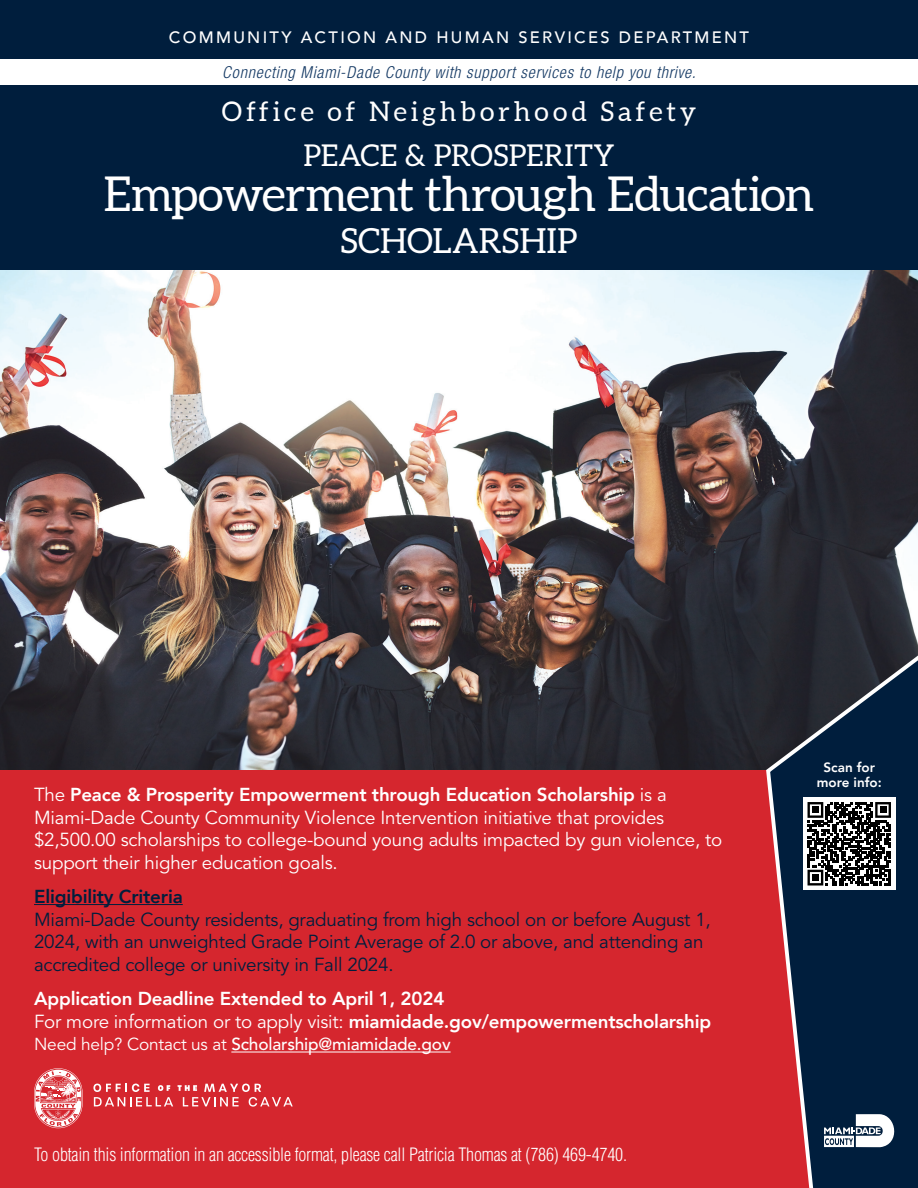
<style>
.page{position:relative;width:918px;height:1188px;background:#fff}
.page>*{position:absolute;margin:0;border:0;box-sizing:border-box;transform-origin:0 0}
.t1{font:48px "Aleo";letter-spacing:-.025em;color:#fff}
.t2{font:34.5px "Aleo";color:#fff}
.t3{font:30px "Aleo";letter-spacing:.01em;color:#fff}
.t4{font:27px "Aleo";letter-spacing:.14em;color:#fff}
.t5{font:18.75px/22.5px "Avenir LT Std";letter-spacing:-.01em;color:#fff}
.t6{font:18.75px/22.5px "Avenir LT Std";letter-spacing:-.01em;color:#001e3d}
.t7{font:800 18.75px "Avenir";letter-spacing:-.01em;color:#fff}
.t8{font:800 18.75px "Avenir";letter-spacing:-.01em;color:#001e3d}
.t9{font:300 condensed 18px "Helvetica LT Std";letter-spacing:-.01em;color:#fff}
.t10{font:500 17.25px "Avenir LT Std";letter-spacing:-.01em;color:#fff}
.PROGRAM{font:italic 300 condensed 16.5px "Helvetica Neue LT Std";letter-spacing:.045em;color:#133863}
.t11{font:500 16.5px "Avenir";letter-spacing:.14em;color:#fff}
.t12{font:800 13.5px/15px "Avenir LT";color:#fff;text-align:center}
.s1{font-family:"Avenir";font-weight:800}
.s2{font-family:"Avenir LT Std";font-weight:400}
.s3{font-weight:400}
</style>
<div class="page">
<img style="left:0;top:270px;width:918px;height:501px">
<div style="left:0;top:771px;width:918px;height:417px;background:#d5262e"></div>
<svg style="left:763px;top:613px;width:155px;height:575px;background:#2c283e"></svg>
<hr style="left:34px;top:904px;width:149px;height:1px;background:#001e3d">
<hr style="left:231px;top:1052px;width:220px;height:1px;background:#fff">
<div style="left:0;top:0;width:918px;height:270px;background:#001e3d"></div>
<svg style="left:824px;top:1114px;width:77px;height:34px;background:#8694a3"></svg>
<div style="left:0;top:59px;width:918px;height:25px;background:#fff"></div>
<svg style="left:93px;top:1084px;width:200px;height:23px"></svg>
<svg style="left:34px;top:1068px;width:49px;height:60px"></svg>
<div style="left:803px;top:798px;width:92px;height:92px;background:#fff"></div>
<svg style="left:808px;top:802px;width:83px;height:84px"></svg>
<div style="left:812px;top:874px;width:7px;height:7px;background:#000"></div>
<p class="t11" style="left:169px;top:23px;width:582px">COMMUNITY ACTION AND HUMAN SERVICES DEPARTMENT</p>
<p class="PROGRAM" style="left:222px;top:63px;width:475px">Connecting Miami-Dade County with support services to help you thrive.</p>
<p class="t4" style="left:222px;top:96px;width:476px">Office of Neighborhood Safety</p>
<p class="t3" style="left:303px;top:138px;width:313px">PEACE &amp; PROSPERITY</p>
<p class="t1" style="left:104px;top:166px;width:712px">Empowerment through Education</p>
<p class="t2" style="left:341px;top:221px;width:238px">SCHOLARSHIP</p>
<p class="t5" style="left:34px;top:784px;width:690px">The <span class="s1">Peace &amp; Prosperity Empowerment through Education Scholarship</span> is a Miami-Dade County Community Violence Intervention initiative that provides $2,500.00 scholarships to college-bound young adults impacted by gun violence, to support their higher education goals.</p>
<p class="t8" style="left:34px;top:882px;width:150px">Eligibility Criteria</p>
<p class="t6" style="left:34px;top:908px;width:678px">Miami-Dade County residents, graduating from high school on or before August 1,<br>2024, with an unweighted Grade Point Average of 2.0 or above, and attending an accredited college or university in Fall 2024.</p>
<p class="t7" style="left:34px;top:984px;width:412px">Application Deadline Extended to April 1, 2024</p>
<p class="t7" style="left:34px;top:1007px;width:679px"><span class="s2">For more information or to apply visit:</span> miamidade.gov/empowermentscholarship</p>
<p class="t10" style="left:34px;top:1034px;width:418px"><span class="s3">Need help? Contact us at</span> Scholarship@miamidade.gov</p>
<p class="t9" style="left:34px;top:1143px;width:594px">To obtain this information in an accessible format, please call Patricia Thomas at (786) 469-4740.</p>
<p class="t12" style="left:817px;top:760px;width:66px">Scan for more info:</p>
</div>
